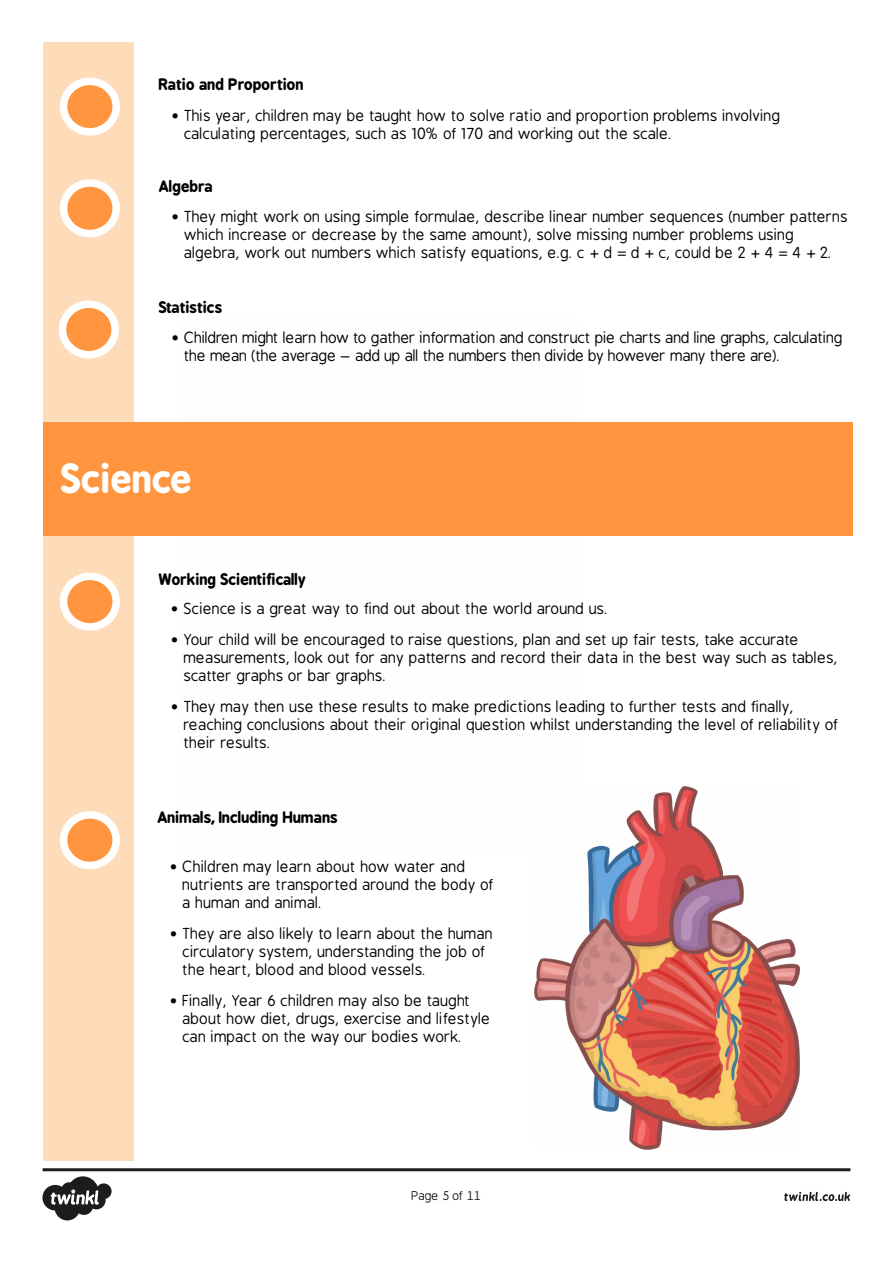
<style>
.page{position:relative;width:893px;height:1263px;background:#fff}
.page>*{position:absolute;margin:0;border:0;box-sizing:border-box;transform-origin:0 0}
.t1{font:700 37.5px "B Preplay";color:#fff}
.t2{font:15px/18px "B Preplay";color:#000}
.t3{font:15px/18px "B Preplay";letter-spacing:-.02em;color:#000}
.t4{font:700 15px "B Preplay";color:#000}
.t5{font:12px "B Preplay";letter-spacing:-.025em;color:#1c1c1c}
</style>
<div class="page">
<div style="left:181px;top:319px;width:398px;height:536px;background:#fbfbfb"></div>
<svg style="left:42px;top:1168px;width:808px;height:52px"></svg>
<div style="left:44px;top:43px;width:90px;height:1118px;background:#ffdcb9"></div>
<div style="left:64px;top:81px;width:52px;height:51px;background:#ff953f;border-radius:50%"></div>
<div style="left:60px;top:78px;width:60px;height:58px;border:8px solid #fff;border-radius:50%"></div>
<div style="left:64px;top:183px;width:52px;height:51px;background:#ff953f;border-radius:50%"></div>
<div style="left:60px;top:179px;width:60px;height:58px;border:8px solid #fff;border-radius:50%"></div>
<div style="left:62px;top:304px;width:53px;height:51px;background:#ff953f;border-radius:50%"></div>
<div style="left:59px;top:300px;width:60px;height:58px;border:8px solid #fff;border-radius:50%"></div>
<div style="left:64px;top:576px;width:52px;height:51px;background:#ff953f;border-radius:50%"></div>
<div style="left:60px;top:572px;width:60px;height:59px;border:8px solid #fff;border-radius:50%"></div>
<div style="left:64px;top:815px;width:52px;height:50px;background:#ff953f;border-radius:50%"></div>
<div style="left:60px;top:811px;width:60px;height:58px;border:8px solid #fff;border-radius:50%"></div>
<div style="left:44px;top:422px;width:809px;height:113px;background:#ff953f"></div>
<img style="left:534px;top:786px;width:265px;height:363px">
<p class="t4" style="left:159px;top:75px;width:146px">Ratio and Proportion</p>
<p class="t2" style="left:184px;top:107px;width:598px;text-indent:-13px">• This year, children may be taught how to solve ratio and proportion problems involving calculating percentages, such as 10% of 170 and working out the scale.</p>
<p class="t4" style="left:159px;top:177px;width:55px">Algebra</p>
<p class="t2" style="left:184px;top:208px;width:665px;text-indent:-13px">• They might work on using simple formulae, describe linear number sequences (number patterns which increase or decrease by the same amount), solve missing number problems using algebra, work out numbers which satisfy equations, e.g. c + d = d + c, could be 2 + 4 = 4 + 2.</p>
<p class="t4" style="left:159px;top:298px;width:65px">Statistics</p>
<p class="t3" style="left:184px;top:330px;width:660px;text-indent:-13px">• Children might learn how to gather information and construct pie charts and line graphs, calculating the mean (the average – add up all the numbers then divide by however many there are).</p>
<h1 class="t1" style="left:61px;top:456px;width:133px">Science</h1>
<p class="t4" style="left:159px;top:570px;width:149px">Working Scientifically</p>
<p class="t2" style="left:171px;top:600px;width:438px">• Science is a great way to find out about the world around us.</p>
<p class="t2" style="left:184px;top:631px;width:656px;text-indent:-13px">• Your child will be encouraged to raise questions, plan and set up fair tests, take accurate measurements, look out for any patterns and record their data in the best way such as tables, scatter graphs or bar graphs.</p>
<p class="t2" style="left:184px;top:698px;width:656px;text-indent:-13px">• They may then use these results to make predictions leading to further tests and finally, reaching conclusions about their original question whilst understanding the level of reliability of their results.</p>
<p class="t4" style="left:157px;top:809px;width:182px">Animals, Including Humans</p>
<p class="t2" style="left:183px;top:858px;width:313px;text-indent:-13px">• Children may learn about how water and nutrients are transported around the body of a human and animal.</p>
<p class="t2" style="left:183px;top:925px;width:312px;text-indent:-13px">• They are also likely to learn about the human circulatory system, understanding the job of the heart, blood and blood vessels.</p>
<p class="t2" style="left:183px;top:992px;width:310px;text-indent:-13px">• Finally, Year 6 children may also be taught about how diet, drugs, exercise and lifestyle can impact on the way our bodies work.</p>
<p class="t5" style="left:412px;top:1189px;width:71px">Page 5 of 11</p>
</div>
